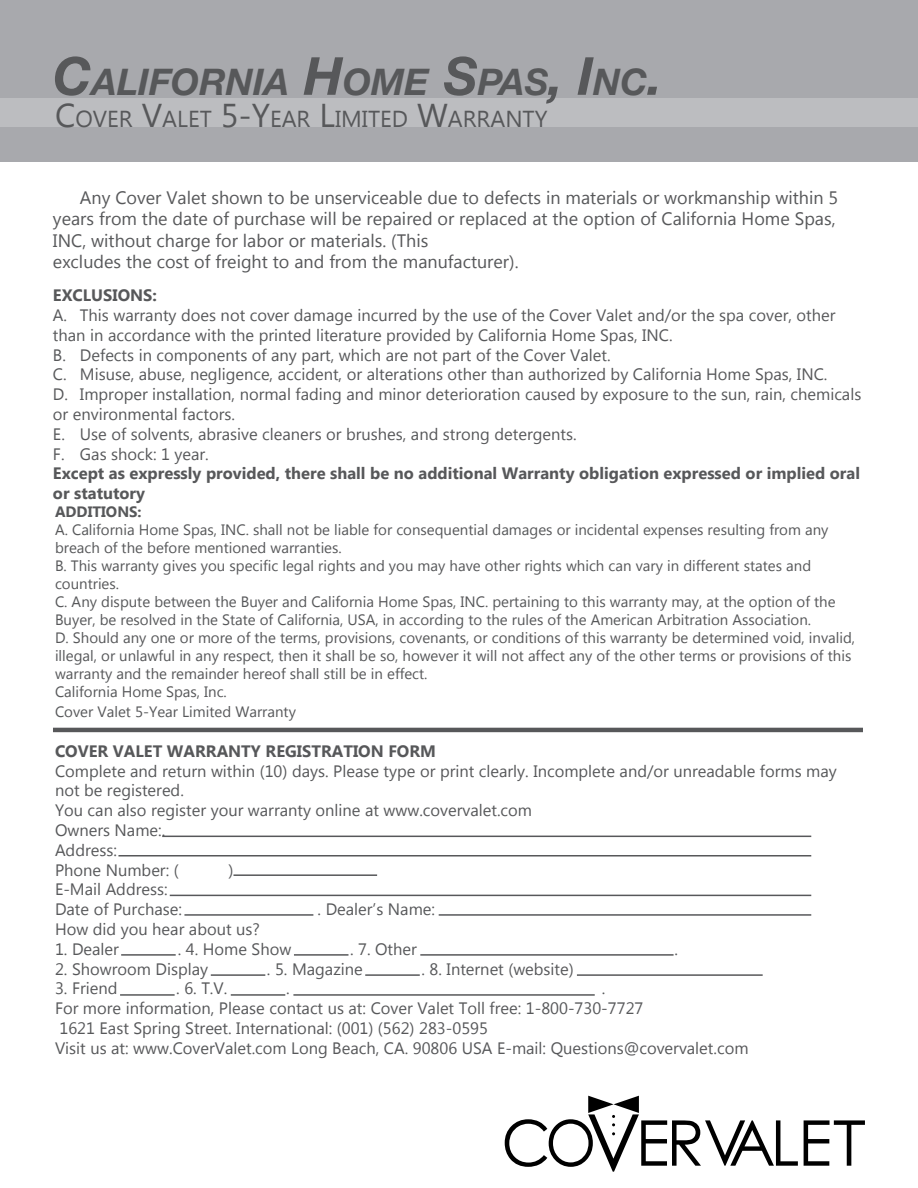
<style>
.page{position:relative;width:918px;height:1188px;background:#fff}
.page>*{position:absolute;margin:0;border:0;box-sizing:border-box;transform-origin:0 0}
.Step_heading{font:italic 700 36.75px "Helvetica Neue";color:#57585a}
.Step_heading-2{font:23.1px "Myanmar Text";color:#57585a}
.WARRENTY{font:18px/21.6px "Myanmar Text";color:#57585a}
.WARRENTY-2{font:16.5px/19.8px "Myanmar Text";color:#57585a}
.WARRENTY-3{font:700 16.5px/19.8px "Myanmar Text";color:#57585a}
.WARRENTY-4{font:15px/18px "Myanmar Text";color:#57585a}
.WARRENTY-5{font:700 15px "Myanmar Text";color:#57585a}
.s1{font-size:52.5px}
.s2{font-size:33px}
</style>
<div class="page">
<div style="left:0;top:0;width:918px;height:162px;background:#a8a9ad"></div>
<div style="left:0;top:98px;width:918px;height:29px;background:#bcbdc0"></div>
<hr style="left:162px;top:836px;width:649px;height:1px;background:#57585a">
<hr style="left:53px;top:728px;width:810px;height:4px;background:#57585a">
<hr style="left:118px;top:855px;width:693px;height:2px;background:#57585a">
<hr style="left:170px;top:895px;width:641px;height:1px;background:#57585a">
<hr style="left:184px;top:914px;width:129px;height:2px;background:#57585a">
<hr style="left:439px;top:914px;width:372px;height:2px;background:#57585a">
<hr style="left:121px;top:954px;width:55px;height:2px;background:#57585a">
<hr style="left:211px;top:974px;width:54px;height:2px;background:#57585a">
<hr style="left:120px;top:994px;width:55px;height:2px;background:#57585a">
<hr style="left:231px;top:994px;width:54px;height:2px;background:#57585a">
<hr style="left:293px;top:994px;width:302px;height:2px;background:#57585a">
<hr style="left:365px;top:974px;width:55px;height:2px;background:#57585a">
<hr style="left:577px;top:974px;width:186px;height:2px;background:#57585a">
<hr style="left:294px;top:954px;width:55px;height:2px;background:#57585a">
<hr style="left:420px;top:954px;width:254px;height:2px;background:#57585a">
<hr style="left:233px;top:874px;width:144px;height:2px;background:#57585a">
<svg style="left:804px;top:1120px;width:61px;height:46px"></svg>
<svg style="left:505px;top:1096px;width:293px;height:76px"></svg>
<p class="Step_heading" style="left:53px;top:59px;width:611px"><span class="s1">C</span>ALIFORNIA <span class="s1">H</span>OME <span class="s1">S</span>PAS<span class="s1">, I</span>NC<span class="s1">.</span></p>
<p class="Step_heading-2" style="left:55px;top:105px;width:494px"><span class="s2">C</span>OVER <span class="s2">V</span>ALET <span class="s2">5-Y</span>EAR <span class="s2">L</span>IMITED <span class="s2">W</span>ARRANTY</p>
<p class="WARRENTY" style="left:53px;top:187px;width:787px;text-indent:27px">Any Cover Valet shown to be unserviceable due to defects in materials or workmanship within 5 years from the date of purchase will be repaired or replaced at the option of California Home Spas,<br>INC, without charge for labor or materials. (This</p>
<p class="WARRENTY" style="left:53px;top:251px;width:467px">excludes the cost of freight to and from the manufacturer).</p>
<p class="WARRENTY-3" style="left:53px;top:286px;width:105px">EXCLUSIONS:</p>
<p class="WARRENTY-2" style="left:53px;top:305px;width:784px">A. This warranty does not cover damage incurred by the use of the Cover Valet and/or the spa cover, other than in accordance with the printed literature provided by California Home Spas, INC.</p>
<p class="WARRENTY-2" style="left:53px;top:345px;width:559px">B. Defects in components of any part, which are not part of the Cover Valet.</p>
<p class="WARRENTY-2" style="left:53px;top:365px;width:776px">C. Misuse, abuse, negligence, accident, or alterations other than authorized by California Home Spas, INC.</p>
<p class="WARRENTY-2" style="left:53px;top:385px;width:810px">D. Improper installation, normal fading and minor deterioration caused by exposure to the sun, rain, chemicals or environmental factors.</p>
<p class="WARRENTY-2" style="left:53px;top:424px;width:525px">E. Use of solvents, abrasive cleaners or brushes, and strong detergents.</p>
<p class="WARRENTY-2" style="left:53px;top:444px;width:157px">F. Gas shock: 1 year.</p>
<p class="WARRENTY-3" style="left:53px;top:464px;width:809px">Except as expressly provided, there shall be no additional Warranty obligation expressed or implied oral or statutory</p>
<p class="WARRENTY-5" style="left:55px;top:503px;width:88px">ADDITIONS:</p>
<p class="WARRENTY-4" style="left:55px;top:521px;width:775px">A. California Home Spas, INC. shall not be liable for consequential damages or incidental expenses resulting from any breach of the before mentioned warranties.</p>
<p class="WARRENTY-4" style="left:55px;top:557px;width:758px">B. This warranty gives you specific legal rights and you may have other rights which can vary in different states and countries.</p>
<p class="WARRENTY-4" style="left:55px;top:593px;width:782px">C. Any dispute between the Buyer and California Home Spas, INC. pertaining to this warranty may, at the option of the<br>Buyer, be resolved in the State of California, USA, in according to the rules of the American Arbitration Association.</p>
<p class="WARRENTY-4" style="left:55px;top:629px;width:802px">D. Should any one or more of the terms, provisions, covenants, or conditions of this warranty be determined void, invalid, illegal, or unlawful in any respect, then it shall be so, however it will not affect any of the other terms or provisions of this warranty and the remainder hereof shall still be in effect.</p>
<p class="WARRENTY-4" style="left:55px;top:683px;width:173px">California Home Spas, Inc.</p>
<p class="WARRENTY-4" style="left:55px;top:703px;width:242px">Cover Valet 5-Year Limited Warranty</p>
<p class="WARRENTY-3" style="left:55px;top:741px;width:383px">COVER VALET WARRANTY REGISTRATION FORM</p>
<p class="WARRENTY-2" style="left:55px;top:761px;width:783px">Complete and return within (10) days. Please type or print clearly. Incomplete and/or unreadable forms may not be registered.</p>
<p class="WARRENTY-2" style="left:55px;top:801px;width:479px">You can also register your warranty online at www.covervalet.com</p>
<p class="WARRENTY-2" style="left:55px;top:820px;width:112px">Owners Name:.</p>
<p class="WARRENTY-2" style="left:55px;top:840px;width:64px">Address:</p>
<p class="WARRENTY-2" style="left:55px;top:860px;width:125px">Phone Number: (</p>
<p class="WARRENTY-2" style="left:229px;top:860px;width:6px">)</p>
<p class="WARRENTY-2" style="left:55px;top:880px;width:114px">E-Mail Address:</p>
<p class="WARRENTY-2" style="left:55px;top:900px;width:128px">Date of Purchase:</p>
<p class="WARRENTY-2" style="left:318px;top:900px;width:119px">. Dealer’s Name:</p>
<p class="WARRENTY-2" style="left:55px;top:919px;width:206px">How did you hear about us?</p>
<p class="WARRENTY-2" style="left:55px;top:939px;width:65px">1. Dealer</p>
<p class="WARRENTY-2" style="left:178px;top:939px;width:115px">. 4. Home Show</p>
<p class="WARRENTY-2" style="left:350px;top:939px;width:68px">. 7. Other</p>
<p class="WARRENTY-2" style="left:675px;top:939px;width:5px">.</p>
<p class="WARRENTY-2" style="left:55px;top:959px;width:155px">2. Showroom Display</p>
<p class="WARRENTY-2" style="left:267px;top:959px;width:97px">. 5. Magazine</p>
<p class="WARRENTY-2" style="left:422px;top:959px;width:154px">. 8. Internet (website)</p>
<p class="WARRENTY-2" style="left:55px;top:979px;width:64px">3. Friend</p>
<p class="WARRENTY-2" style="left:176px;top:979px;width:53px">. 6. T.V.</p>
<p class="WARRENTY-2" style="left:286px;top:979px;width:5px">.</p>
<p class="WARRENTY-2" style="left:602px;top:979px;width:5px">.</p>
<p class="WARRENTY-2" style="left:55px;top:999px;width:590px">For more information, Please contact us at: Cover Valet Toll free: 1-800-730-7727</p>
<p class="WARRENTY-2" style="left:60px;top:1018px;width:430px">1621 East Spring Street. International: (001) (562) 283-0595</p>
<p class="WARRENTY-2" style="left:55px;top:1038px;width:695px">Visit us at: www.CoverValet.com Long Beach, CA. 90806 USA E-mail: Questions@covervalet.com</p>
</div>
